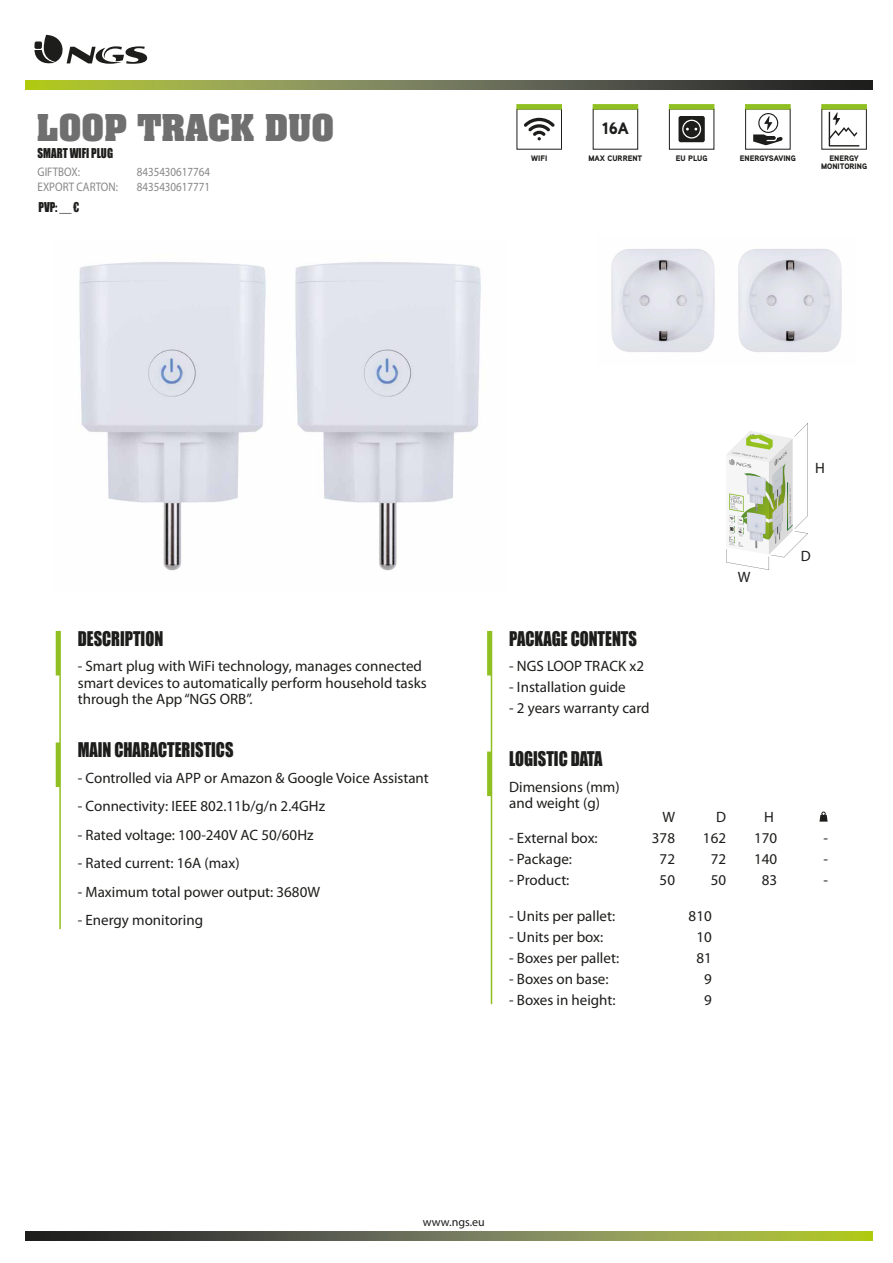
<style>
.page{position:relative;width:893px;height:1263px;background:#fff}
.page>*{position:absolute;margin:0;border:0;box-sizing:border-box;transform-origin:0 0}
.t1{font:700 31.5px "Aachen Std";color:#706f6f}
.t2{font:18.6px "Impact";color:#1d1d1b;scale:.88 1}
.t3{font:900 16.5px "Aaux Pro OT";color:#1d1d1b}
.t4{font:15px/21px "Myriad Pro";color:#1d1d1b}
.t5{font:12.45px/15px "Myriad Pro";color:#878787;scale:.88 1}
.t6{font:12.45px "Impact";color:#1d1d1b;scale:.88 1}
.t7{font:12px "Myriad Pro";color:#1d1d1b}
.t8{font:900 7.95px/7.9px "Aaux Pro OT";color:#1d1d1b;text-align:center}
</style>
<div class="page">
<img style="left:726px;top:423px;width:82px;height:147px">
<svg style="left:25px;top:80px;width:847px;height:10px;background:#6e7646"></svg>
<svg style="left:35px;top:35px;width:113px;height:29px"></svg>
<svg style="left:25px;top:1231px;width:847px;height:9px;background:#6e7646"></svg>
<hr style="left:59px;top:631px;width:2px;height:298px;background:#90bf21">
<hr style="left:56px;top:631px;width:4px;height:44px;background:#90bf21">
<hr style="left:56px;top:742px;width:4px;height:45px;background:#90bf21">
<svg style="left:487px;top:631px;width:4px;height:44px"></svg>
<hr style="left:491px;top:631px;width:1px;height:373px;background:#90bf21">
<svg style="left:487px;top:751px;width:4px;height:45px"></svg>
<svg style="left:819px;top:811px;width:9px;height:11px"></svg>
<hr style="left:593px;top:105px;width:45px;height:4px;background:#90bf21">
<div style="left:593px;top:104px;width:45px;height:5px;border:1px solid #90bf21"></div>
<hr style="left:517px;top:105px;width:44px;height:4px;background:#90bf21">
<div style="left:517px;top:104px;width:45px;height:5px;border:1px solid #90bf21"></div>
<svg style="left:524px;top:118px;width:31px;height:22px"></svg>
<hr style="left:746px;top:105px;width:44px;height:4px;background:#90bf21">
<div style="left:745px;top:104px;width:45px;height:5px;border:1px solid #90bf21"></div>
<svg style="left:753px;top:113px;width:30px;height:32px"></svg>
<hr style="left:669px;top:105px;width:45px;height:4px;background:#90bf21">
<div style="left:669px;top:104px;width:45px;height:5px;border:1px solid #90bf21"></div>
<svg style="left:678px;top:116px;width:27px;height:26px"></svg>
<svg style="left:828px;top:111px;width:32px;height:36px"></svg>
<hr style="left:822px;top:105px;width:44px;height:4px;background:#90bf21">
<div style="left:822px;top:104px;width:44px;height:5px;border:1px solid #90bf21"></div>
<svg style="left:829px;top:112px;width:30px;height:34px"></svg>
<img style="left:295px;top:262px;width:186px;height:309px">
<img style="left:79px;top:262px;width:187px;height:309px">
<img style="left:611px;top:249px;width:104px;height:103px">
<img style="left:738px;top:249px;width:104px;height:103px">
<h1 class="t1" style="left:37px;top:105px;width:298px">LOOP TRACK DUO</h1>
<p class="t6" style="left:38px;top:144px;width:87px">SMART WIFI PLUG</p>
<p class="t5" style="left:38px;top:164px;width:93px">GIFTBOX:<br>EXPORT CARTON:</p>
<p class="t5" style="left:137px;top:164px;width:85px">8435430617764<br>8435430617771</p>
<p class="t6" style="left:39px;top:197px;width:48px">PVP: __ €</p>
<p class="t3" style="left:602px;top:118px;width:28px">16A</p>
<p class="t8" style="left:531px;top:154px;width:18px">WIFI</p>
<p class="t8" style="left:676px;top:154px;width:33px">EU PLUG</p>
<p class="t8" style="left:740px;top:154px;width:57px">ENERGYSAVING</p>
<p class="t8" style="left:821px;top:154px;width:48px">ENERGY<br>MONITORING</p>
<p class="t8" style="left:588px;top:154px;width:55px">MAX CURRENT</p>
<p class="t2" style="left:78px;top:624px;width:99px">DESCRIPTION</p>
<p class="t4" style="left:78px;top:658px;width:350px;line-height:16.5px">- Smart plug with WiFi technology, manages connected smart devices to automatically perform household tasks through the App “NGS ORB”.</p>
<p class="t2" style="left:78px;top:735px;width:179px">MAIN CHARACTERISTICS</p>
<p class="t4" style="left:78px;top:767px;width:353px">- Controlled via APP or Amazon &amp; Google Voice Assistant</p>
<p class="t4" style="left:78px;top:795px;width:249px">- Connectivity: IEEE 802.11b/g/n 2.4GHz</p>
<p class="t4" style="left:78px;top:824px;width:237px">- Rated voltage: 100-240V AC 50/60Hz</p>
<p class="t4" style="left:78px;top:852px;width:163px">- Rated current: 16A (max)</p>
<p class="t4" style="left:78px;top:881px;width:244px">- Maximum total power output: 3680W</p>
<p class="t4" style="left:78px;top:909px;width:127px">- Energy monitoring</p>
<p class="t4" style="left:815px;top:457px;width:11px">H</p>
<p class="t4" style="left:738px;top:566px;width:14px">W</p>
<p class="t2" style="left:509px;top:624px;width:147px">PACKAGE CONTENTS</p>
<p class="t4" style="left:509px;top:655px;width:136px">- NGS LOOP TRACK x2</p>
<p class="t4" style="left:509px;top:676px;width:118px">- Installation guide</p>
<p class="t4" style="left:509px;top:697px;width:142px">- 2 years warranty card</p>
<p class="t2" style="left:509px;top:744px;width:107px">LOGISTIC DATA</p>
<p class="t4" style="left:509px;top:778px;width:112px;line-height:16.5px">Dimensions (mm) and weight (g)</p>
<p class="t4" style="left:662px;top:806px;width:14px">W</p>
<p class="t4" style="left:716px;top:806px;width:11px">D</p>
<p class="t4" style="left:764px;top:806px;width:11px">H</p>
<p class="t4" style="left:801px;top:545px;width:11px">D</p>
<p class="t4" style="left:509px;top:827px;width:90px">- External box:</p>
<p class="t4" style="left:509px;top:848px;width:64px">- Package:</p>
<p class="t4" style="left:509px;top:869px;width:62px">- Product:</p>
<p class="t4" style="left:509px;top:905px;width:107px">- Units per pallet:</p>
<p class="t4" style="left:509px;top:926px;width:96px">- Units per box:</p>
<p class="t4" style="left:509px;top:947px;width:111px">- Boxes per pallet:</p>
<p class="t4" style="left:509px;top:968px;width:101px">- Boxes on base:</p>
<p class="t4" style="left:509px;top:989px;width:108px">- Boxes in height:</p>
<p class="t4" style="left:652px;top:827px;width:25px">378</p>
<p class="t4" style="left:703px;top:827px;width:25px">162</p>
<p class="t4" style="left:754px;top:827px;width:25px">170</p>
<p class="t4" style="left:823px;top:827px;width:6px">-</p>
<p class="t4" style="left:660px;top:848px;width:17px">72</p>
<p class="t4" style="left:711px;top:848px;width:17px">72</p>
<p class="t4" style="left:754px;top:848px;width:25px">140</p>
<p class="t4" style="left:823px;top:848px;width:6px">-</p>
<p class="t4" style="left:660px;top:869px;width:17px">50</p>
<p class="t4" style="left:711px;top:869px;width:17px">50</p>
<p class="t4" style="left:762px;top:869px;width:17px">83</p>
<p class="t4" style="left:823px;top:869px;width:6px">-</p>
<p class="t4" style="left:689px;top:905px;width:25px;text-align:right">810<br>10<br>81<br>9<br>9</p>
<p class="t7" style="left:423px;top:1215px;width:63px">www.ngs.eu</p>
</div>
